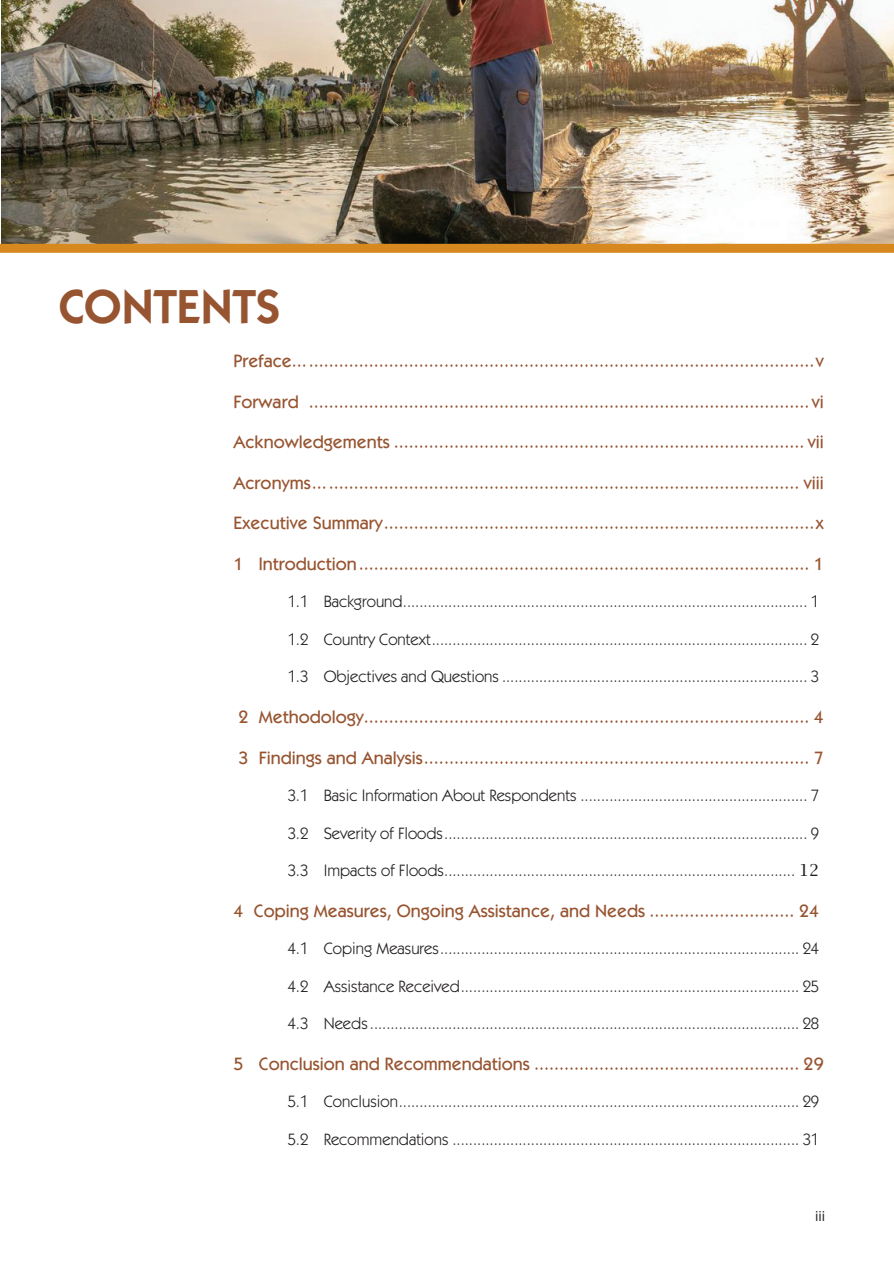
<style>
.page{position:relative;width:894px;height:1263px;background:#fff}
.page>*{position:absolute;margin:0;border:0;box-sizing:border-box;transform-origin:0 0}
.t1{font:600 48px "ITC Kabel Std";letter-spacing:-.005em;color:#975430}
.t2{font:500 18px "ITC Kabel Std";color:#975430}
.t3{font:16.5px "ITC Kabel Std";color:#231f20}
.t4{font:15px "Proxima Nova";color:#231f20}
.s1{font-family:"Lucida Bright"}
</style>
<div class="page">
<img style="left:1px;top:0;width:892px;height:244px">
<div style="left:0;top:244px;width:893px;height:9px;background:#d7881e"></div>
<h1 class="t1" style="left:58px;top:278px;width:223px">CONTENTS</h1>
<p class="t2" style="left:233px;top:350px;width:591px">Preface........................................................................................................v</p>
<p class="t2" style="left:233px;top:391px;width:591px">Forward .................................................................................................... vi</p>
<p class="t2" style="left:233px;top:431px;width:591px">Acknowledgements .................................................................................. vii</p>
<p class="t2" style="left:233px;top:472px;width:591px">Acronyms................................................................................................. viii</p>
<p class="t2" style="left:233px;top:512px;width:591px">Executive Summary......................................................................................x</p>
<p class="t2" style="left:233px;top:553px;width:591px">1 Introduction.......................................................................................... 1</p>
<p class="t3" style="left:287px;top:592px;width:533px">1.1 Background.................................................................................................. 1</p>
<p class="t3" style="left:287px;top:629px;width:533px">1.2 Country Context........................................................................................... 2</p>
<p class="t3" style="left:287px;top:667px;width:533px">1.3 Objectives and Questions .......................................................................... 3</p>
<p class="t2" style="left:238px;top:706px;width:586px">2 Methodology......................................................................................... 4</p>
<p class="t2" style="left:238px;top:746px;width:586px">3 Findings and Analysis............................................................................. 7</p>
<p class="t3" style="left:287px;top:785px;width:533px">3.1 Basic Information About Respondents ....................................................... 7</p>
<p class="t3" style="left:287px;top:823px;width:533px">3.2 Severity of Floods........................................................................................ 9</p>
<p class="t3" style="left:287px;top:860px;width:532px">3.3 Impacts of Floods..................................................................................... <span class="s1">12</span></p>
<p class="t2" style="left:233px;top:899px;width:586px">4 Coping Measures, Ongoing Assistance, and Needs ............................. 24</p>
<p class="t3" style="left:287px;top:938px;width:533px">4.1 Coping Measures....................................................................................... 24</p>
<p class="t3" style="left:287px;top:976px;width:533px">4.2 Assistance Received.................................................................................. 25</p>
<p class="t3" style="left:287px;top:1013px;width:533px">4.3 Needs........................................................................................................ 28</p>
<p class="t2" style="left:233px;top:1052px;width:591px">5 Conclusion and Recommendations ..................................................... 29</p>
<p class="t3" style="left:287px;top:1091px;width:533px">5.1 Conclusion................................................................................................. 29</p>
<p class="t3" style="left:287px;top:1129px;width:533px">5.2 Recommendations .................................................................................... 31</p>
<p class="t4" style="left:814px;top:1205px;width:12px">iii</p>
</div>
